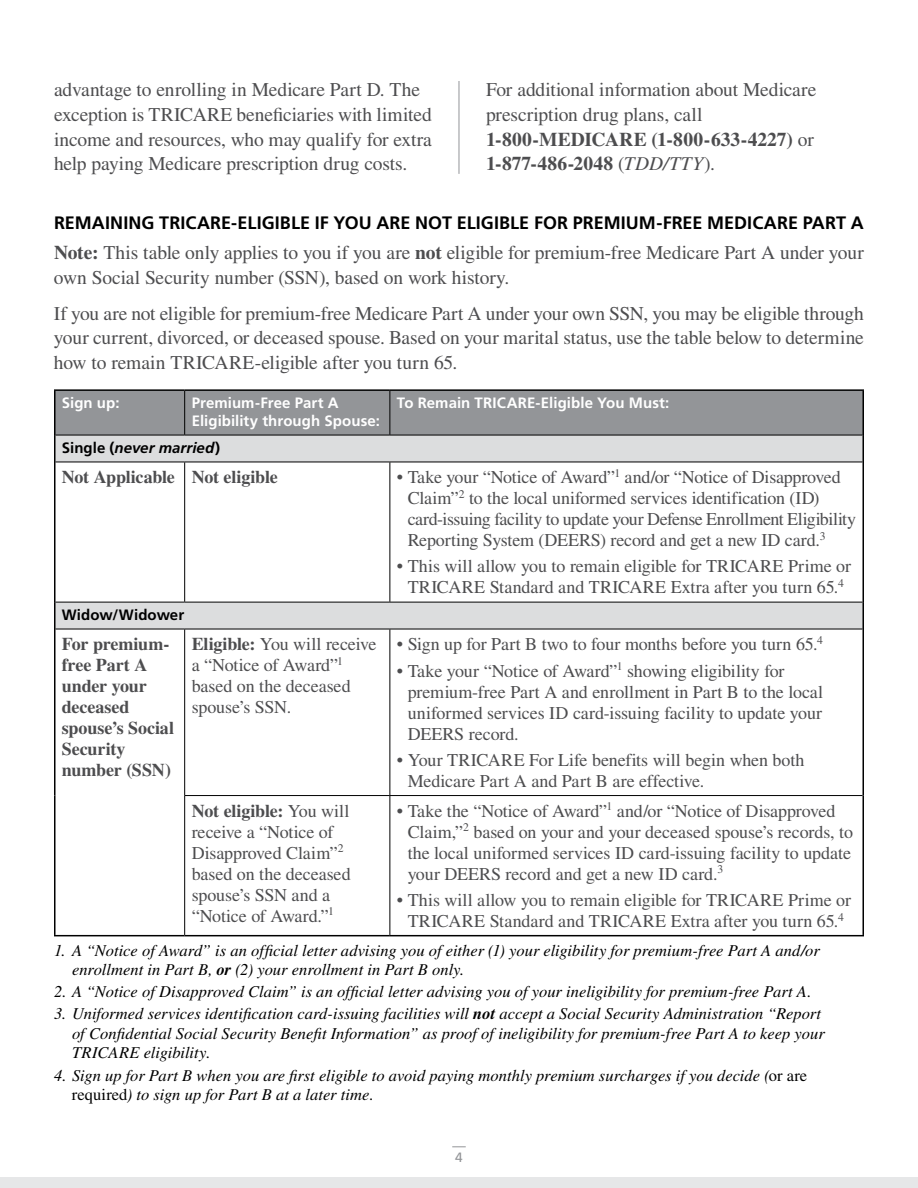
<style>
.page{position:relative;width:918px;height:1188px;background:#fff}
.page>*{position:absolute;margin:0;border:0;box-sizing:border-box;transform-origin:0 0}
.Body_Text__Medicare{font:19.5px/24.8px "Times";letter-spacing:-.005em;color:#4d4d4f}
.Chart_-_Bullets{font:18px/21px "Times";letter-spacing:-.005em;color:#4d4d4f}
.Chart_Text__Small{font:18px/21px "Times";letter-spacing:-.005em;color:#4d4d4f}
.Chart_Text__Small-2{font:700 18px/21px "Times";letter-spacing:-.01em;color:#4d4d4f}
.Subhead1stLevel{font:700 18px "Frutiger LT";letter-spacing:.005em;color:#000}
.TFoot{font:italic 16.5px/19.5px "Times";color:#000}
.Reg_Chart_Header{font:700 15px/18px "Frutiger LT";letter-spacing:.005em;color:#fff}
.Reg_Chart_Header-2{font:italic 700 15px "Frutiger LT";letter-spacing:.005em;color:#000}
.Reg_Chart_Header-3{font:700 15px "Frutiger LT";letter-spacing:.005em;color:#000}
.t1{font:13.5px "Frutiger LT";color:#939598}
.s1{font-weight:700}
.s2{font-style:italic}
.s3{font-style:normal}
</style>
<div class="page">
<div style="left:0;top:1178px;width:918px;height:10px;background:#e6e7e8"></div>
<svg style="left:452px;top:1147px;width:14px;height:1px"></svg>
<div style="left:56px;top:391px;width:806px;height:44px;background:#939598"></div>
<div style="left:56px;top:436px;width:806px;height:26px;background:#dcddde"></div>
<svg style="left:56px;top:463px;width:806px;height:472px"></svg>
<hr style="left:54px;top:389px;width:131px;height:2px;background:#000">
<hr style="left:54px;top:391px;width:2px;height:44px;background:#000">
<hr style="left:185px;top:389px;width:205px;height:2px;background:#000">
<hr style="left:390px;top:389px;width:474px;height:2px;background:#000">
<hr style="left:862px;top:391px;width:2px;height:44px;background:#000">
<hr style="left:54px;top:435px;width:2px;height:27px;background:#000">
<hr style="left:862px;top:435px;width:2px;height:27px;background:#000">
<hr style="left:54px;top:462px;width:2px;height:140px;background:#000">
<hr style="left:862px;top:462px;width:2px;height:140px;background:#000">
<hr style="left:54px;top:602px;width:2px;height:27px;background:#000">
<hr style="left:862px;top:602px;width:2px;height:27px;background:#000">
<hr style="left:54px;top:629px;width:2px;height:167px;background:#000">
<hr style="left:862px;top:629px;width:2px;height:167px;background:#000">
<hr style="left:54px;top:796px;width:2px;height:139px;background:#000">
<hr style="left:862px;top:796px;width:2px;height:139px;background:#000">
<hr style="left:56px;top:462px;width:129px;height:1px;background:#000">
<hr style="left:185px;top:462px;width:205px;height:1px;background:#000">
<hr style="left:184px;top:462px;width:1px;height:140px;background:#000">
<hr style="left:390px;top:462px;width:472px;height:1px;background:#000">
<hr style="left:390px;top:462px;width:1px;height:140px;background:#000">
<hr style="left:56px;top:602px;width:129px;height:1px;background:#000">
<hr style="left:185px;top:602px;width:205px;height:1px;background:#000">
<hr style="left:390px;top:602px;width:472px;height:1px;background:#000">
<hr style="left:56px;top:629px;width:129px;height:1px;background:#000">
<hr style="left:185px;top:629px;width:205px;height:1px;background:#000">
<hr style="left:184px;top:629px;width:1px;height:166px;background:#000">
<hr style="left:390px;top:629px;width:472px;height:1px;background:#000">
<hr style="left:390px;top:629px;width:1px;height:166px;background:#000">
<hr style="left:184px;top:795px;width:206px;height:1px;background:#000">
<hr style="left:184px;top:796px;width:1px;height:139px;background:#000">
<hr style="left:390px;top:795px;width:472px;height:1px;background:#000">
<hr style="left:390px;top:796px;width:1px;height:139px;background:#000">
<hr style="left:184px;top:391px;width:1px;height:44px;background:#000">
<hr style="left:390px;top:391px;width:1px;height:44px;background:#000">
<hr style="left:56px;top:435px;width:129px;height:1px;background:#000">
<hr style="left:185px;top:435px;width:205px;height:1px;background:#000">
<hr style="left:390px;top:435px;width:472px;height:1px;background:#000">
<hr style="left:185px;top:935px;width:205px;height:1px;background:#000">
<hr style="left:390px;top:935px;width:474px;height:1px;background:#000">
<hr style="left:54px;top:935px;width:131px;height:1px;background:#000">
<hr style="left:459px;top:81px;width:1px;height:93px;background:#939598">
<p class="Body_Text__Medicare" style="left:54px;top:77px;width:380px">advantage to enrolling in Medicare Part D. The exception is TRICARE beneficiaries with limited income and resources, who may qualify for extra help paying Medicare prescription drug costs.</p>
<p class="Body_Text__Medicare" style="left:486px;top:77px;width:332px">For additional information about Medicare prescription drug plans, call <span class="s1">1-800-MEDICARE (1-800-633-4227)</span> or <span class="s1">1-877-486-2048</span> (<span class="s2">TDD/TTY</span>).</p>
<h1 class="Subhead1stLevel" style="left:54px;top:212px;width:811px">REMAINING TRICARE-ELIGIBLE IF YOU ARE NOT ELIGIBLE FOR PREMIUM-FREE MEDICARE PART A</h1>
<p class="Body_Text__Medicare" style="left:54px;top:240px;width:812px"><span class="s1">Note:</span> This table only applies to you if you are <span class="s1">not</span> eligible for premium-free Medicare Part A under your own Social Security number (SSN), based on work history.</p>
<p class="Body_Text__Medicare" style="left:54px;top:301px;width:812px;text-align:justify">If you are not eligible for premium-free Medicare Part A under your own SSN, you may be eligible through your current, divorced, or deceased spouse. Based on your marital status, use the table below to determine how to remain TRICARE-eligible after you turn 65.</p>
<p class="Reg_Chart_Header" style="left:62px;top:394px;width:59px">Sign up:</p>
<p class="Reg_Chart_Header" style="left:192px;top:394px;width:190px">Premium-Free Part A<br>Eligibility through Spouse:</p>
<p class="Reg_Chart_Header" style="left:397px;top:394px;width:274px">To Remain TRICARE-Eligible You Must:</p>
<p class="Reg_Chart_Header-2" style="left:62px;top:439px;width:160px"><span class="s3">Single (</span>never married<span class="s3">)</span></p>
<p class="Chart_Text__Small-2" style="left:62px;top:466px;width:115px">Not Applicable</p>
<p class="Chart_Text__Small-2" style="left:192px;top:466px;width:88px">Not eligible</p>
<p class="Chart_-_Bullets" style="left:408px;top:466px;width:450px;text-indent:-11px">• Take your “Notice of Award”<sup>1</sup> and/or “Notice of Disapproved Claim”<sup>2</sup> to the local uniformed services identification (ID) card-issuing facility to update your Defense Enrollment Eligibility Reporting System (DEERS) record and get a new ID card.<sup>3</sup></p>
<p class="Chart_-_Bullets" style="left:397px;top:556px;width:456px;text-align:center">• This will allow you to remain eligible for TRICARE Prime or<br>TRICARE Standard and TRICARE Extra after you turn 65.<sup>4</sup></p>
<p class="Reg_Chart_Header-3" style="left:62px;top:606px;width:124px">Widow/Widower</p>
<p class="Chart_Text__Small-2" style="left:62px;top:633px;width:114px">For premium&shy;free Part A under your deceased spouse’s Social<br>Security number (SSN)</p>
<p class="Chart_Text__Small" style="left:192px;top:634px;width:186px"><span class="s1">Eligible:</span> You will receive a “Notice of Award”<sup>1 </sup>based on the deceased spouse’s SSN.</p>
<p class="Chart_-_Bullets" style="left:397px;top:633px;width:428px">• Sign up for Part B two to four months before you turn 65.<sup>4</sup></p>
<p class="Chart_-_Bullets" style="left:408px;top:660px;width:417px;text-indent:-11px">• Take your “Notice of Award”<sup>1</sup> showing eligibility for premium-free Part A and enrollment in Part B to the local uniformed services ID card-issuing facility to update your DEERS record.</p>
<p class="Chart_-_Bullets" style="left:408px;top:749px;width:398px;text-indent:-11px">• Your TRICARE For Life benefits will begin when both<br>Medicare Part A and Part B are effective.</p>
<p class="Chart_Text__Small" style="left:192px;top:800px;width:161px"><span class="s1">Not eligible:</span> You will receive a “Notice of<br>Disapproved Claim”<sup>2 </sup>based on the deceased spouse’s SSN and a “Notice of Award.”<sup>1</sup></p>
<p class="Chart_-_Bullets" style="left:408px;top:800px;width:447px;text-indent:-11px">• Take the “Notice of Award”<sup>1</sup> and/or “Notice of Disapproved Claim,”<sup>2</sup> based on your and your deceased spouse’s records, to the local uniformed services ID card-issuing facility to update your DEERS record and get a new ID card.<sup>3</sup></p>
<p class="Chart_-_Bullets" style="left:397px;top:889px;width:456px;text-align:center">• This will allow you to remain eligible for TRICARE Prime or<br>TRICARE Standard and TRICARE Extra after you turn 65.<sup>4</sup></p>
<p class="TFoot" style="left:72px;top:940px;width:749px;text-indent:-18px">1. A “Notice of Award” is an official letter advising you of either (1) your eligibility for premium-free Part A and/or enrollment in Part B, <span class="s1">or</span> (2) your enrollment in Part B only.</p>
<p class="TFoot" style="left:54px;top:982px;width:759px">2. A “Notice of Disapproved Claim” is an official letter advising you of your ineligibility for premium-free Part A.</p>
<p class="TFoot" style="left:72px;top:1004px;width:754px;text-indent:-18px">3. Uniformed services identification card-issuing facilities will <span class="s1">not</span> accept a Social Security Administration “Report of Confidential Social Security Benefit Information” as proof of ineligibility for premium-free Part A to keep your<br>TRICARE eligibility.</p>
<p class="TFoot" style="left:72px;top:1065px;width:737px;text-indent:-18px">4. Sign up for Part B when you are first eligible to avoid paying monthly premium surcharges if you decide (<span class="s3">or are required</span>) to sign up for Part B at a later time.</p>
<p class="t1" style="left:455px;top:1150px;width:9px">4</p>
</div>
